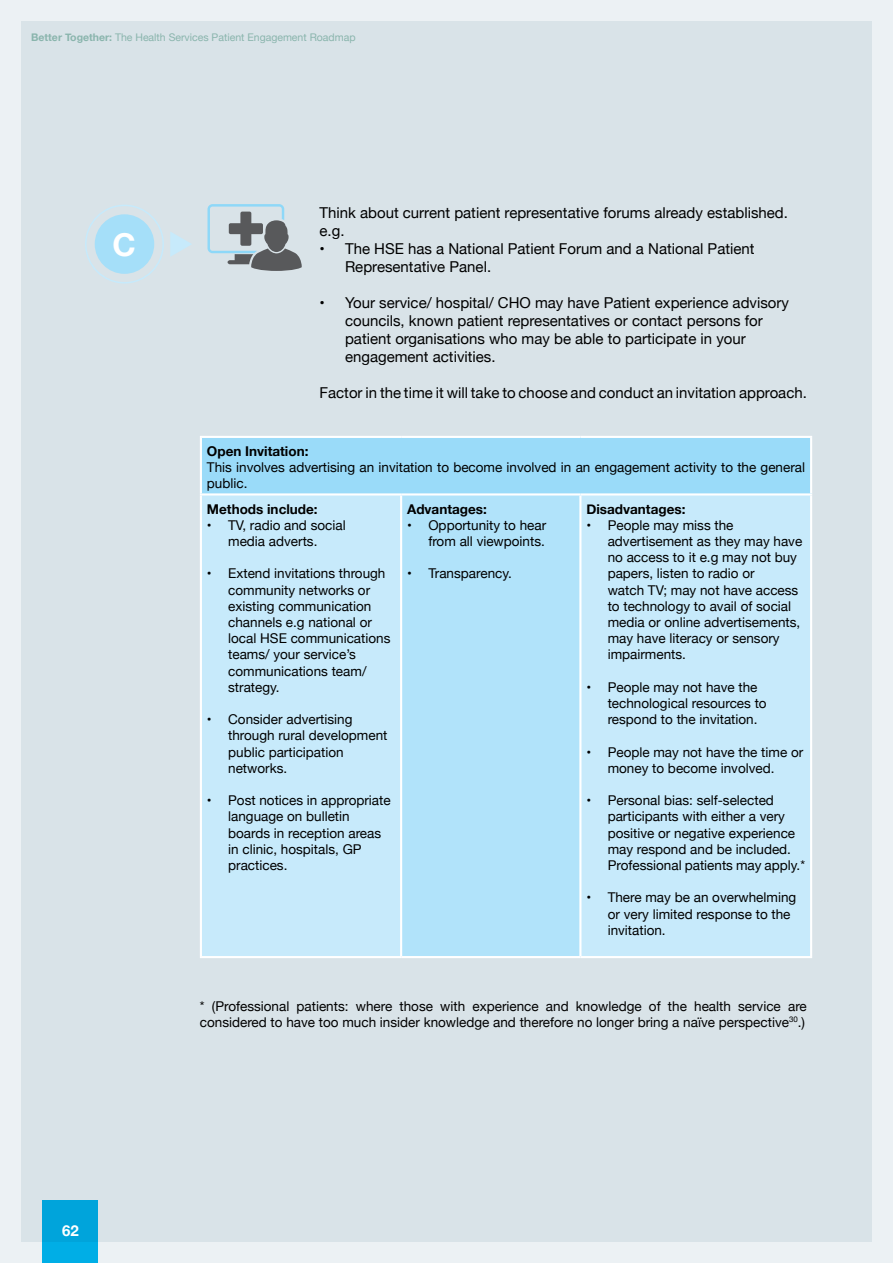
<style>
.page{position:relative;width:893px;height:1263px;background:#ecf1f4}
.page>*{position:absolute;margin:0;border:0;box-sizing:border-box;transform-origin:0 0}
.t1{font:700 31.5px "Helvetica Neue";color:#fff}
.t2{font:15px/18px "Helvetica Neue";color:#000}
.t3{font:700 15px "Helvetica Neue";color:#fff}
.t4{font:13.5px/16.2px "Helvetica Neue";color:#000}
.t5{font:700 13.5px "Helvetica Neue";color:#000}
.t6{font:10.5px "Helvetica Neue";color:#8ab5ad}
.s1{font-weight:700}
</style>
<div class="page">
<div style="left:21px;top:21px;width:851px;height:1221px;background:#d9e3e8"></div>
<div style="left:43px;top:1200px;width:55px;height:63px;background:#00a4db"></div>
<div style="left:85px;top:205px;width:79px;height:79px;border:2px solid #c7eafb;border-radius:50%"></div>
<div style="left:95px;top:214px;width:59px;height:60px;background:#a5dff9;border-radius:50%"></div>
<svg style="left:170px;top:232px;width:21px;height:24px"></svg>
<svg style="left:207px;top:204px;width:95px;height:67px"></svg>
<div style="left:201px;top:437px;width:610px;height:57px;background:#9adbf9"></div>
<div style="left:202px;top:495px;width:608px;height:461px;background:#c7eafb"></div>
<div style="left:401px;top:494px;width:179px;height:463px;background:#b1e3fa"></div>
<hr style="left:200px;top:436px;width:201px;height:2px;background:#fff">
<hr style="left:200px;top:438px;width:2px;height:55px;background:#fff">
<hr style="left:401px;top:436px;width:179px;height:2px;background:#fff">
<hr style="left:580px;top:436px;width:232px;height:2px;background:#fff">
<hr style="left:810px;top:438px;width:2px;height:55px;background:#fff">
<hr style="left:200px;top:493px;width:201px;height:2px;background:#fff">
<hr style="left:200px;top:495px;width:2px;height:461px;background:#fff">
<hr style="left:401px;top:493px;width:179px;height:2px;background:#fff">
<hr style="left:400px;top:495px;width:2px;height:461px;background:#fff">
<hr style="left:580px;top:493px;width:232px;height:2px;background:#fff">
<hr style="left:579px;top:495px;width:2px;height:461px;background:#fff">
<hr style="left:810px;top:495px;width:2px;height:461px;background:#fff">
<hr style="left:200px;top:956px;width:201px;height:2px;background:#fff">
<hr style="left:401px;top:956px;width:179px;height:2px;background:#fff">
<hr style="left:580px;top:956px;width:232px;height:2px;background:#fff">
<p class="t6" style="left:31px;top:29px;width:326px"><span class="s1">Better Together:</span> The Health Services Patient Engagement Roadmap</p>
<h1 class="t1" style="left:112px;top:220px;width:25px">C</h1>
<p class="t2" style="left:320px;top:205px;width:470px">Think about current patient representative forums already established. e.g.</p>
<p class="t2" style="left:345px;top:241px;width:411px;text-indent:-26px">• The HSE has a National Patient Forum and a National Patient<br>Representative Panel.</p>
<p class="t2" style="left:345px;top:295px;width:445px;text-indent:-26px">• Your service/ hospital/ CHO may have Patient experience advisory councils, known patient representatives or contact persons for patient organisations who may be able to participate in your engagement activities.</p>
<p class="t2" style="left:320px;top:385px;width:489px">Factor in the time it will take to choose and conduct an invitation approach.</p>
<p class="t5" style="left:207px;top:441px;width:103px">Open Invitation:</p>
<p class="t4" style="left:207px;top:460px;width:600px">This involves advertising an invitation to become involved in an engagement activity to the general public.</p>
<p class="t5" style="left:207px;top:498px;width:112px">Methods include:</p>
<p class="t4" style="left:207px;top:518px;width:140px;text-align:center">• TV, radio and social media adverts.</p>
<p class="t4" style="left:228px;top:566px;width:164px;text-indent:-21px">• Extend invitations through community networks or existing communication channels e.g national or local HSE communications teams/ your service’s communications team/ strategy.</p>
<p class="t4" style="left:228px;top:712px;width:161px;text-indent:-21px">• Consider advertising through rural development public participation networks.</p>
<p class="t4" style="left:228px;top:793px;width:164px;text-indent:-21px">• Post notices in appropriate language on bulletin boards in reception areas in clinic, hospitals, GP practices.</p>
<p class="t5" style="left:407px;top:498px;width:81px">Advantages:</p>
<p class="t4" style="left:407px;top:518px;width:141px;text-align:right">• Opportunity to hear from all viewpoints.</p>
<p class="t4" style="left:407px;top:566px;width:106px">• Transparency.</p>
<p class="t5" style="left:586px;top:498px;width:101px">Disadvantages:</p>
<p class="t4" style="left:608px;top:518px;width:196px;text-indent:-21px">• People may miss the advertisement as they may have no access to it e.g may not buy papers, listen to radio or<br>watch TV; may not have access to technology to avail of social media or online advertisements, may have literacy or sensory impairments.</p>
<p class="t4" style="left:608px;top:680px;width:161px;text-indent:-21px">• People may not have the technological resources to respond to the invitation.</p>
<p class="t4" style="left:586px;top:744px;width:218px;text-align:center">• People may not have the time or money to become involved.</p>
<p class="t4" style="left:608px;top:793px;width:199px;text-indent:-21px">• Personal bias: self-selected participants with either a very positive or negative experience may respond and be included.<br>Professional patients may apply.*</p>
<p class="t4" style="left:608px;top:890px;width:190px;text-indent:-21px">• There may be an overwhelming or very limited response to the invitation.</p>
<p class="t4" style="left:200px;top:998px;width:608px">* (Professional patients: where those with experience and knowledge of the health service are considered to have too much insider knowledge and therefore no longer bring a naïve perspective<sup>30</sup>.)</p>
<p class="t3" style="left:62px;top:1219px;width:18px">62</p>
</div>
